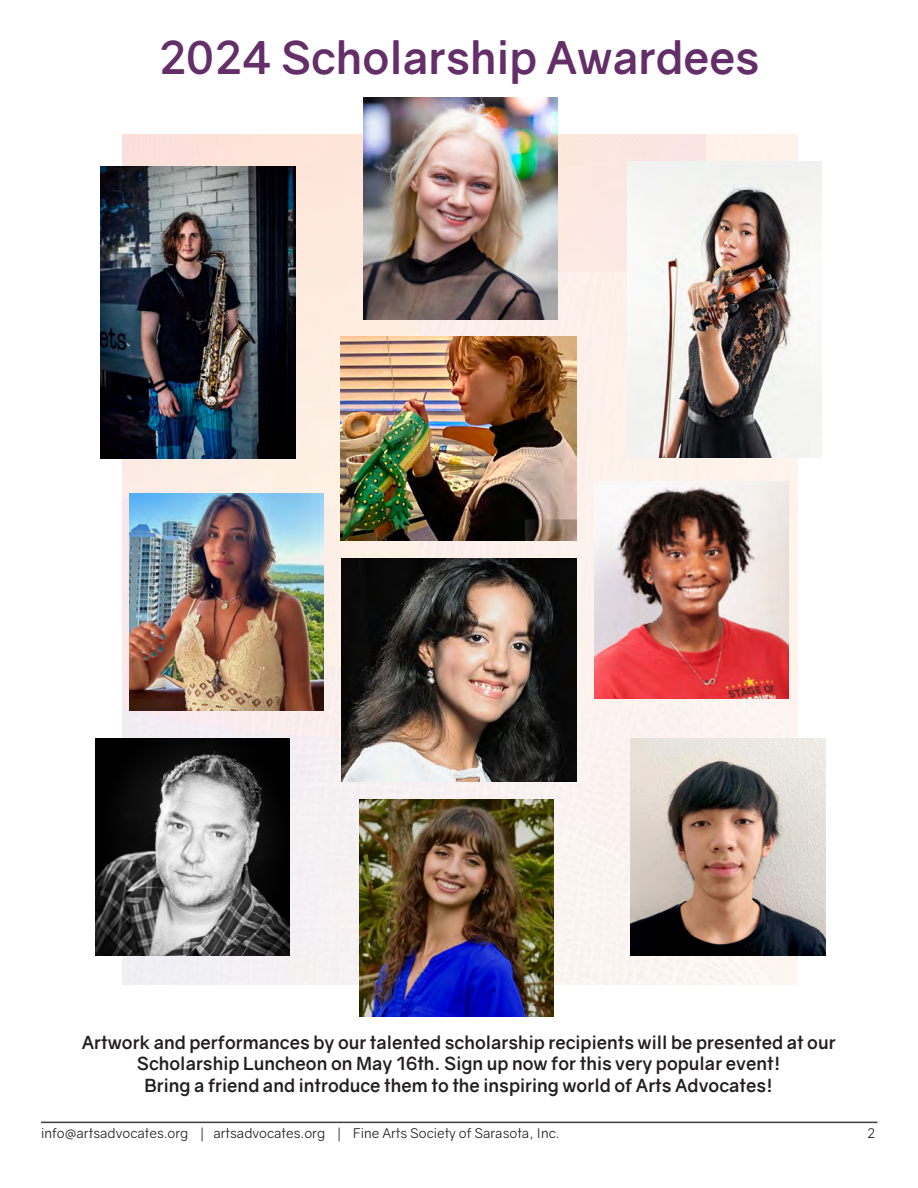
<style>
.page{position:relative;width:918px;height:1188px;background:#fff}
.page>*{position:absolute;margin:0;border:0;box-sizing:border-box;transform-origin:0 0}
.t1{font:700 45px "Gravity";color:#642e69}
.t2{font:700 18px/21.6px "Gravity";color:#231f20;text-align:center}
.t3{font:13.5px "Gravity";color:#231f20}
</style>
<div class="page">
<hr style="left:41px;top:1122px;width:837px;height:1px;background:#3e3e3f">
<div style="left:122px;top:135px;width:676px;height:850px;background:#fbf2f0"></div>
<div style="left:122px;top:271px;width:296px;height:395px;background:#fdeee3"></div>
<div style="left:122px;top:135px;width:583px;height:136px;background:#fde7dd"></div>
<img style="left:101px;top:166px;width:194px;height:292px">
<img style="left:627px;top:162px;width:195px;height:295px">
<img style="left:363px;top:98px;width:195px;height:222px">
<img style="left:129px;top:494px;width:195px;height:217px">
<img style="left:95px;top:738px;width:195px;height:218px">
<img style="left:359px;top:799px;width:195px;height:218px">
<img style="left:340px;top:337px;width:236px;height:203px">
<img style="left:341px;top:559px;width:236px;height:223px">
<img style="left:594px;top:481px;width:195px;height:218px">
<img style="left:631px;top:738px;width:194px;height:218px">
<p class="t1" style="left:158px;top:30px;width:603px">2024 Scholarship Awardees</p>
<p class="t2" style="left:82px;top:1032px;width:755px">Artwork and performances by our talented scholarship recipients will be presented at our<br>Scholarship Luncheon on May 16th. Sign up now for this very popular event!</p>
<p class="t2" style="left:144px;top:1075px;width:630px">Bring a friend and introduce them to the inspiring world of Arts Advocates!</p>
<p class="t3" style="left:41px;top:1125px;width:520px">info@artsadvocates.org | artsadvocates.org | Fine Arts Society of Sarasota, Inc.</p>
<p class="t3" style="left:867px;top:1125px;width:10px">2</p>
</div>
